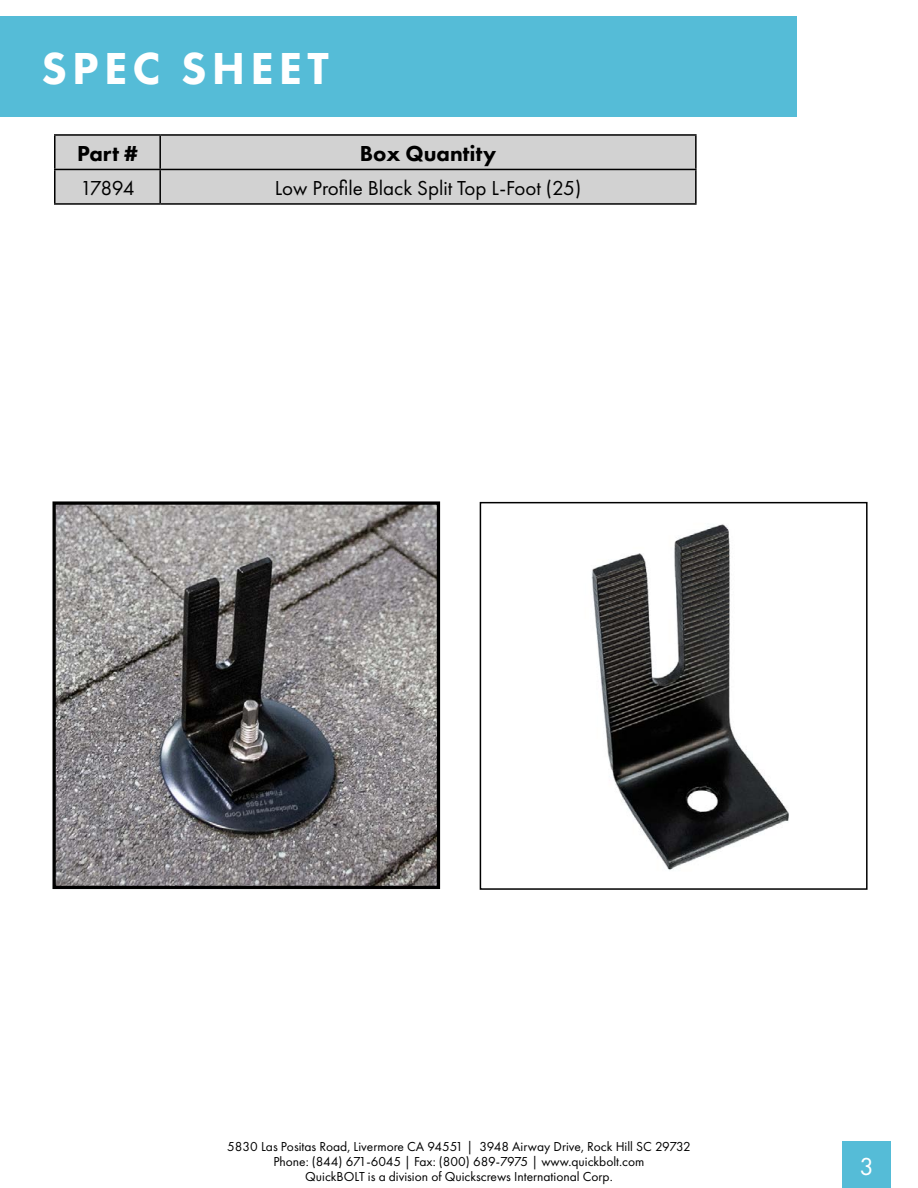
<style>
.page{position:relative;width:918px;height:1188px;background:#fff}
.page>*{position:absolute;margin:0;border:0;box-sizing:border-box;transform-origin:0 0}
.t1{font:800 46.5px "Futura PT";letter-spacing:.11em;color:#fff}
.t2{font:25.5px "Futura PT";color:#fff}
.t3{font:800 22.5px "Futura PT";color:#000}
.t4{font:21px "Futura PT";color:#000}
.t5{font:13.5px/15px "Futura PT";color:#000;text-align:center}
</style>
<div class="page">
<div style="left:843px;top:1142px;width:48px;height:46px;background:#55bcd7"></div>
<div style="left:56px;top:136px;width:639px;height:67px;background:#d2d2d2"></div>
<hr style="left:54px;top:134px;width:106px;height:2px;background:#000">
<hr style="left:54px;top:136px;width:2px;height:33px;background:#000">
<hr style="left:160px;top:134px;width:537px;height:2px;background:#000">
<hr style="left:159px;top:136px;width:2px;height:33px;background:#000">
<hr style="left:695px;top:136px;width:2px;height:33px;background:#000">
<hr style="left:54px;top:169px;width:106px;height:1px;background:#000">
<hr style="left:54px;top:170px;width:2px;height:33px;background:#000">
<hr style="left:160px;top:169px;width:537px;height:1px;background:#000">
<hr style="left:159px;top:170px;width:2px;height:33px;background:#000">
<hr style="left:695px;top:170px;width:2px;height:33px;background:#000">
<hr style="left:54px;top:203px;width:106px;height:2px;background:#000">
<hr style="left:160px;top:203px;width:537px;height:2px;background:#000">
<img style="left:591px;top:524px;width:198px;height:346px">
<div style="left:480px;top:502px;width:388px;height:388px;border:2px solid #000"></div>
<img style="left:56px;top:505px;width:380px;height:380px">
<div style="left:52px;top:501px;width:388px;height:388px;border:3px solid #000"></div>
<div style="left:0;top:17px;width:796px;height:100px;background:#55bcd7"></div>
<h1 class="t1" style="left:42px;top:39px;width:289px">SPEC SHEET</h1>
<h3 class="t3" style="left:77px;top:139px;width:62px">Part #</h3>
<h3 class="t3" style="left:360px;top:139px;width:138px">Box Quantity</h3>
<h3 class="t4" style="left:80px;top:175px;width:56px">17894</h3>
<h3 class="t4" style="left:275px;top:175px;width:308px">Low Profile Black Split Top L-Foot (25)</h3>
<p class="t5" style="left:227px;top:1139px;width:465px">5830 Las Positas Road, Livermore CA 94551 | 3948 Airway Drive, Rock Hill SC 29732<br>Phone: (844) 671-6045 | Fax: (800) 689-7975 | www.quickbolt.com<br>QuickBOLT is a division of Quickscrews International Corp.</p>
<h2 class="t2" style="left:860px;top:1151px;width:16px">3</h2>
</div>
